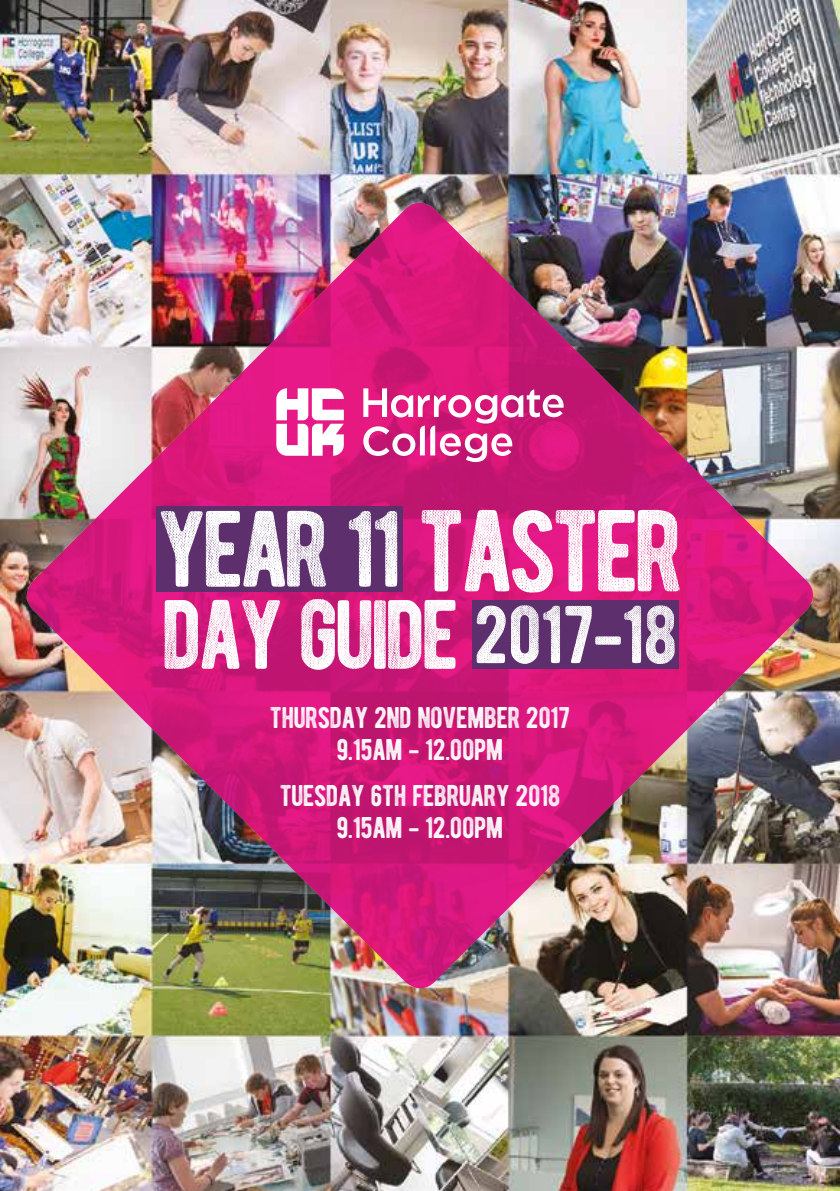
<style>
.page{position:relative;width:840px;height:1191px;background:#fff}
.page>*{position:absolute;margin:0;border:0;box-sizing:border-box;transform-origin:0 0}
.t1{font:108px "BERNIERDISTRESSED";letter-spacing:-.05em;color:#fff}
.t2{font:98.2px "BERNIERDISTRESSED";letter-spacing:-.05em;color:#fff}
.t3{font:30px/32px "BERNIERDISTRESSED";letter-spacing:-.025em;color:#fff;text-align:center}
.s1{font-size:116px}
.s2{font-size:81.8px}
</style>
<div class="page">
<img style="left:0;top:0;width:839px;height:1191px">
<img style="left:19px;top:194px;width:801px;height:802px">
<svg style="left:363px;top:388px;width:200px;height:74px"></svg>
<svg style="left:276px;top:388px;width:67px;height:68px"></svg>
<div style="left:156px;top:506px;width:246px;height:85px;background:#5d2f6d"></div>
<div style="left:472px;top:600px;width:206px;height:69px;background:#5d2f6d"></div>
<h1 class="t1" style="left:156px;top:460px;width:529px">YEAR 11 <span class="s1">TASTER</span></h1>
<h2 class="t2" style="left:161px;top:553px;width:518px">DAY GUIDE <span class="s2">2017-18</span></h2>
<p class="t3" style="left:269px;top:696px;width:302px">THURSDAY 2ND NOVEMBER 2017<br>9.15AM - 12.00PM</p>
<p class="t3" style="left:279px;top:773px;width:283px">TUESDAY 6TH FEBRUARY 2018<br>9.15AM - 12.00PM</p>
</div>
